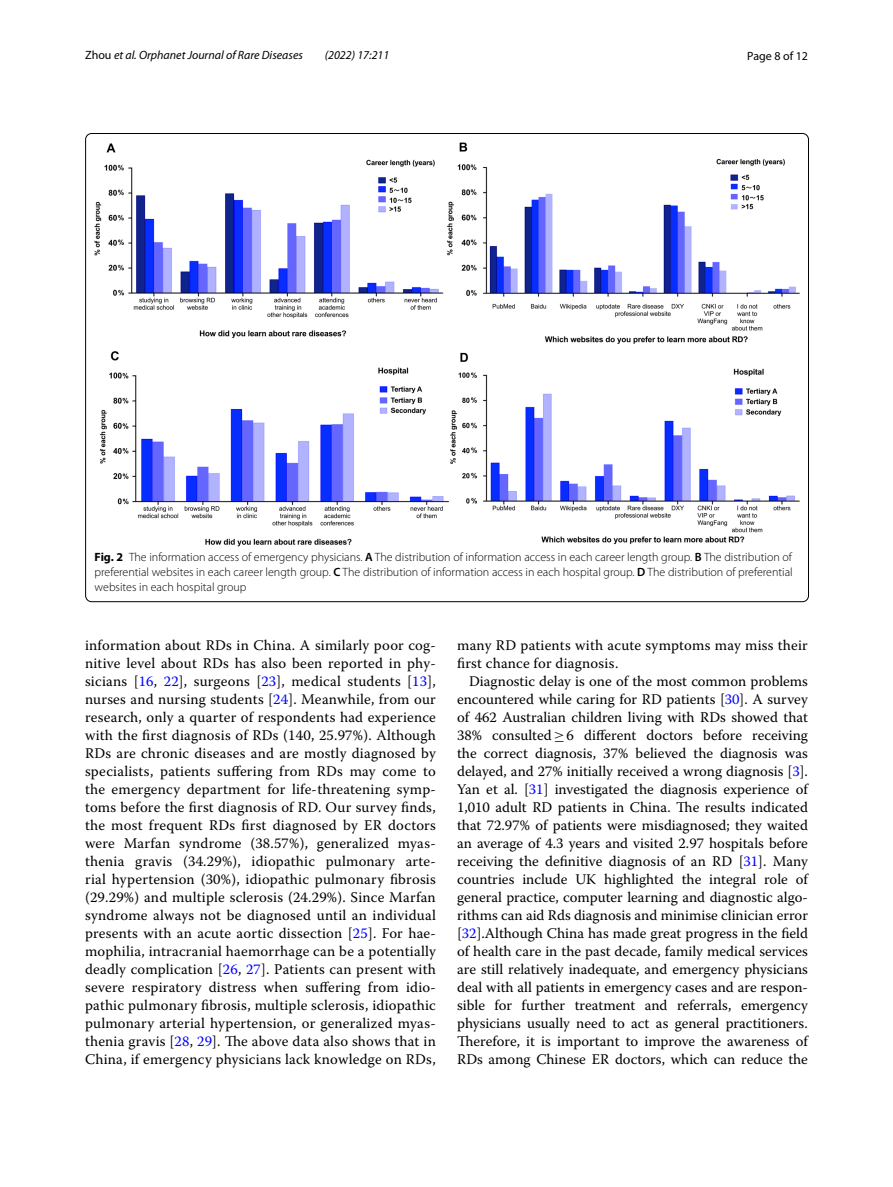
<style>
.page{position:relative;width:893px;height:1187px;background:#fff}
.page>*{position:absolute;margin:0;border:0;box-sizing:border-box;transform-origin:0 0}
.t1{font:14.7px/18px "Warnock Pro";letter-spacing:.015em;color:#000;text-align:justify}
.t2{font:300 12px/15px "Myriad Pro";color:#000;text-align:justify}
.t3{font:italic 12px "Myriad Pro";color:#000}
.t4{font:12px "Myriad Pro";color:#000}
.s1{font-style:normal}
.s2{font-weight:700}
.s3{font-weight:600}
.s4{color:#00f}
.s5{font-family:"MTSY"}
</style>
<div class="page">
<img style="left:94px;top:142px;width:706px;height:404px">
<p class="t3" style="left:85px;top:48px;width:219px"><span class="s1">Zhou</span> et al. Orphanet Journal of Rare Diseases</p>
<p class="t3" style="left:325px;top:48px;width:66px">(2022) 17:211</p>
<p class="t4" style="left:747px;top:48px;width:62px">Page 8 of 12</p>
<p class="t2" style="left:95px;top:550px;width:700px"><span class="s2">Fig. 2</span> The information access of emergency physicians. <span class="s3">A</span> The distribution of information access in each career length group. <span class="s3">B</span> The distribution of preferential websites in each career length group. <span class="s3">C</span> The distribution of information access in each hospital group. <span class="s3">D</span> The distribution of preferential websites in each hospital group</p>
<p class="t1" style="left:85px;top:636px;width:352px">information about RDs in China. A similarly poor cog&shy;nitive level about RDs has also been reported in phy&shy;sicians [<span class="s4">16</span>, <span class="s4">22</span>], surgeons [<span class="s4">23</span>], medical students [<span class="s4">13</span>], nurses and nursing students [<span class="s4">24</span>]. Meanwhile, from our research, only a quarter of respondents had experience with the first diagnosis of RDs (140, 25.97%). Although RDs are chronic diseases and are mostly diagnosed by specialists, patients suffering from RDs may come to the emergency department for life-threatening symp&shy;toms before the first diagnosis of RD. Our survey finds, the most frequent RDs first diagnosed by ER doctors were Marfan syndrome (38.57%), generalized myas&shy;thenia gravis (34.29%), idiopathic pulmonary arte&shy;rial hypertension (30%), idiopathic pulmonary fibrosis (29.29%) and multiple sclerosis (24.29%). Since Marfan syndrome always not be diagnosed until an individual presents with an acute aortic dissection [<span class="s4">25</span>]. For hae&shy;mophilia, intracranial haemorrhage can be a potentially deadly complication [<span class="s4">26</span>, <span class="s4">27</span>]. Patients can present with severe respiratory distress when suffering from idio&shy;pathic pulmonary fibrosis, multiple sclerosis, idiopathic pulmonary arterial hypertension, or generalized myas&shy;thenia gravis [<span class="s4">28</span>, <span class="s4">29</span>]. The above data also shows that in China, if emergency physicians lack knowledge on RDs,</p>
<p class="t1" style="left:457px;top:636px;width:352px">many RD patients with acute symptoms may miss their first chance for diagnosis.</p>
<p class="t1" style="left:457px;top:672px;width:352px;text-indent:12px">Diagnostic delay is one of the most common problems encountered while caring for RD patients [<span class="s4">30</span>]. A survey of 462 Australian children living with RDs showed that 38% consulted<span class="s5">≥</span>6 different doctors before receiving the correct diagnosis, 37% believed the diagnosis was delayed, and 27% initially received a wrong diagnosis [<span class="s4">3</span>].<br>Yan et al. [<span class="s4">31</span>] investigated the diagnosis experience of 1,010 adult RD patients in China. The results indicated that 72.97% of patients were misdiagnosed; they waited an average of 4.3 years and visited 2.97 hospitals before receiving the definitive diagnosis of an RD [<span class="s4">31</span>]. Many countries include UK highlighted the integral role of general practice, computer learning and diagnostic algo&shy;rithms can aid Rds diagnosis and minimise clinician error [<span class="s4">32</span>].Although China has made great progress in the field of health care in the past decade, family medical services are still relatively inadequate, and emergency physicians deal with all patients in emergency cases and are respon&shy;sible for further treatment and referrals, emergency physicians usually need to act as general practitioners.<br>Therefore, it is important to improve the awareness of RDs among Chinese ER doctors, which can reduce the</p>
</div>
